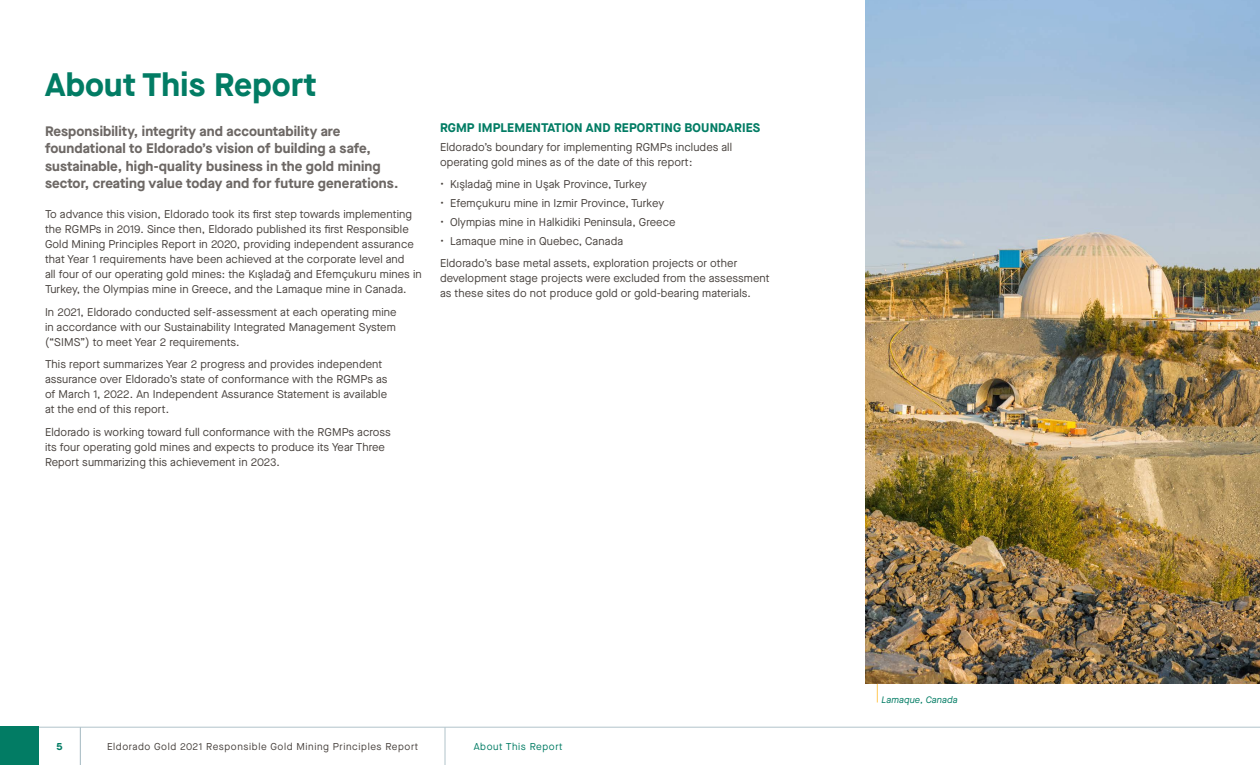
<style>
.page{position:relative;width:1260px;height:765px;background:#fff}
.page>*{position:absolute;margin:0;border:0;box-sizing:border-box;transform-origin:0 0}
.t1{font:700 32.5px "Maison Neue";letter-spacing:.01em;color:#027c64}
.leadin{font:700 13.75px/17.5px "Maison Neue";letter-spacing:.01em;color:#6d6865}
.t2{font:700 12.5px "Maison Neue";letter-spacing:.01em;color:#027c64}
.Body{font:11.25px/15px "Maison Neue";letter-spacing:.01em;color:#48423e}
.t3{font:10px "Maison Neue";letter-spacing:.06em;color:#48423e}
.t4{font:10px "Maison Neue";letter-spacing:.06em;color:#027c64}
.t5{font:700 10px "Maison Neue";color:#027c64}
.t6{font:italic 9.38px "Maison Neue";letter-spacing:.01em;color:#027c64}
</style>
<div class="page">
<hr style="left:80px;top:727px;width:1px;height:38px;background:#b1c3ca">
<hr style="left:445px;top:727px;width:1px;height:38px;background:#b1c3ca">
<hr style="left:0;top:727px;width:1260px;height:1px;background:#b1c3ca">
<div style="left:0;top:727px;width:38px;height:38px;background:#027c64"></div>
<svg style="left:877px;top:684px;width:1px;height:19px"></svg>
<img style="left:865px;top:0;width:395px;height:684px">
<h1 class="t1" style="left:45px;top:61px;width:273px">About This Report</h1>
<p class="leadin" style="left:45px;top:122px;width:355px">Responsibility, integrity and accountability are foundational to Eldorado’s vision of building a safe, sustainable, high-quality business in the gold mining sector, creating value today and for future generations.</p>
<p class="Body" style="left:45px;top:207px;width:378px">To advance this vision, Eldorado took its first step towards implementing the RGMPs in 2019. Since then, Eldorado published its first Responsible Gold Mining Principles Report in 2020, providing independent assurance that Year 1 requirements have been achieved at the corporate level and<br>all four of our operating gold mines: the Kışladağ and Efemçukuru mines in Turkey, the Olympias mine in Greece, and the Lamaque mine in Canada.</p>
<p class="Body" style="left:45px;top:304px;width:353px;text-align:justify">In 2021, Eldorado conducted self-assessment at each operating mine in accordance with our Sustainability Integrated Management System (“SIMS”) to meet Year 2 requirements.</p>
<p class="Body" style="left:45px;top:357px;width:344px">This report summarizes Year 2 progress and provides independent assurance over Eldorado’s state of conformance with the RGMPs as of March 1, 2022. An Independent Assurance Statement is available at the end of this report.</p>
<p class="Body" style="left:45px;top:424px;width:347px">Eldorado is working toward full conformance with the RGMPs across its four operating gold mines and expects to produce its Year Three<br>Report summarizing this achievement in 2023.</p>
<h2 class="t2" style="left:440px;top:119px;width:322px">RGMP IMPLEMENTATION AND REPORTING BOUNDARIES</h2>
<p class="Body" style="left:440px;top:139px;width:294px">Eldorado’s boundary for implementing RGMPs includes all operating gold mines as of the date of this report:</p>
<p class="Body" style="left:440px;top:177px;width:208px">• Kışladağ mine in Uşak Province, Turkey</p>
<p class="Body" style="left:440px;top:196px;width:226px">• Efemçukuru mine in Izmir Province, Turkey</p>
<p class="Body" style="left:440px;top:214px;width:237px">• Olympias mine in Halkidiki Peninsula, Greece</p>
<p class="Body" style="left:440px;top:233px;width:185px">• Lamaque mine in Quebec, Canada</p>
<p class="Body" style="left:440px;top:256px;width:331px">Eldorado’s base metal assets, exploration projects or other development stage projects were excluded from the assessment as these sites do not produce gold or gold-bearing materials.</p>
<p class="t5" style="left:56px;top:740px;width:8px">5</p>
<p class="t3" style="left:107px;top:740px;width:313px">Eldorado Gold 2021 Responsible Gold Mining Principles Report</p>
<p class="t4" style="left:474px;top:740px;width:90px">About This Report</p>
<p class="t6" style="left:881px;top:693px;width:78px">Lamaque, Canada</p>
</div>
